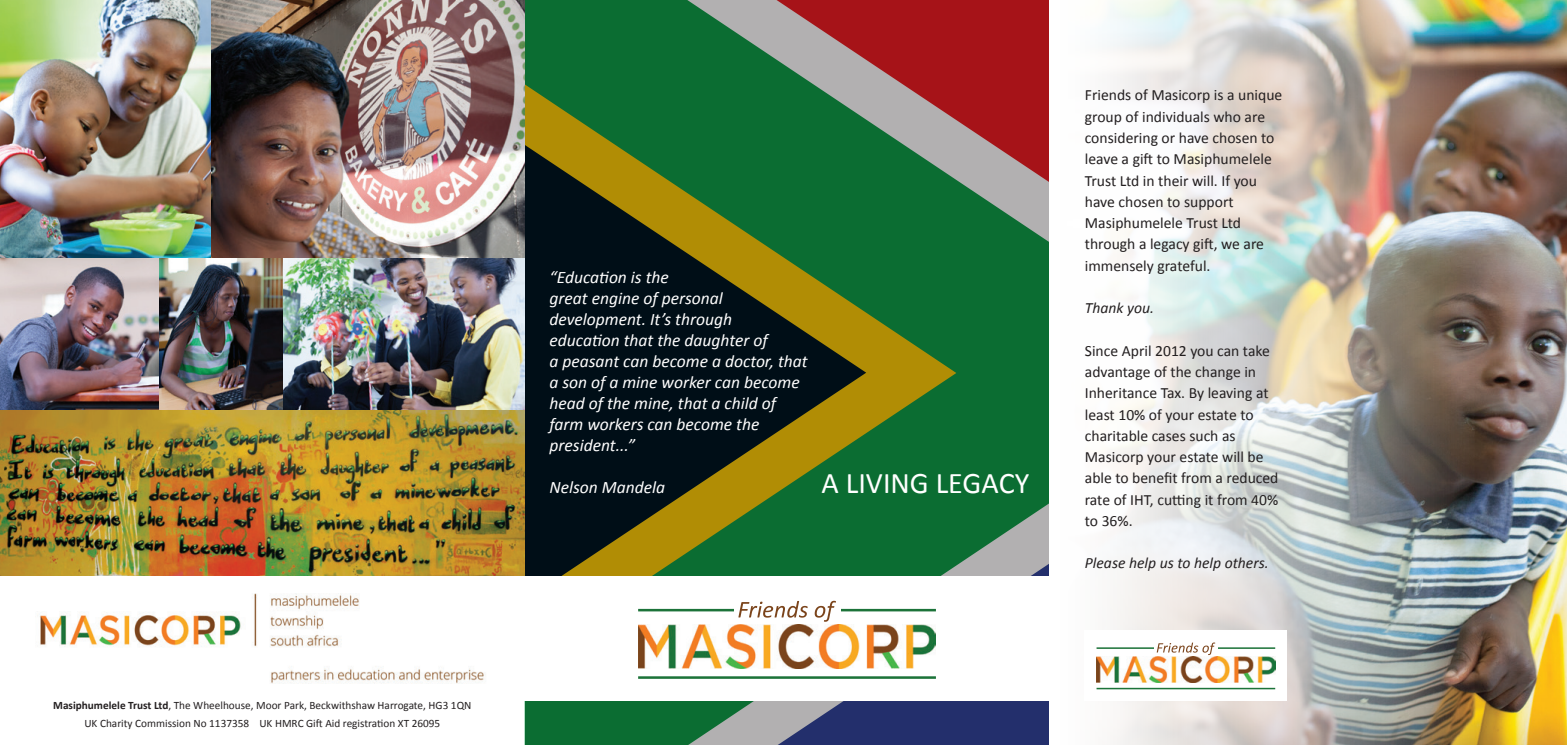
<style>
.page{position:relative;width:1567px;height:745px;background:#fff}
.page>*{position:absolute;margin:0;border:0;box-sizing:border-box;transform-origin:0 0}
.t1{font:30px "Calibri";color:#fff}
.t2{font:italic 17.5px/21px "Calibri";color:#fff}
.t3{font:15.62px/21.2px "Calibri";color:#231f20}
.t4{font:italic 15.62px "Calibri";color:#231f20}
.t5{font:11.25px/18px "Calibri";color:#231f20;text-align:center}
.s1{font-weight:700}
</style>
<div class="page">
<svg style="left:524px;top:0;width:525px;height:744px;background:#355830"></svg>
<img style="left:0;top:0;width:524px;height:576px">
<div style="left:0;top:576px;width:1051px;height:124px;background:#fff"></div>
<img style="left:37px;top:593px;width:447px;height:91px">
<hr style="left:638px;top:608px;width:297px;height:3px;background:#1c7339">
<hr style="left:638px;top:675px;width:297px;height:3px;background:#1c7339">
<img style="left:638px;top:624px;width:297px;height:43px">
<div style="left:734px;top:598px;width:106px;height:24px;background:#fff"></div>
<svg style="left:738px;top:600px;width:97px;height:21px"></svg>
<img style="left:1474px;top:0;width:92px;height:744px">
<img style="left:1110px;top:0;width:364px;height:744px">
<div style="left:1084px;top:629px;width:202px;height:71px;background:#fff"></div>
<hr style="left:1096px;top:647px;width:179px;height:1px;background:#1c7339">
<hr style="left:1096px;top:687px;width:179px;height:2px;background:#1c7339">
<img style="left:1096px;top:656px;width:178px;height:26px">
<div style="left:1153px;top:640px;width:64px;height:15px;background:#fff"></div>
<svg style="left:1156px;top:642px;width:59px;height:12px"></svg>
<p class="t5" style="left:53px;top:695px;width:420px"><span class="s1">Masiphumelele Trust Ltd</span>, The Wheelhouse, Moor Park, Beckwithshaw Harrogate, HG3 1QN<br>UK Charity Commission No 1137358 UK HMRC Gift Aid registration XT 26095</p>
<p class="t2" style="left:549px;top:266px;width:260px">“Education is the<br>great engine of personal development. It’s through<br>education that the daughter of<br>a peasant can become a doctor, that a son of a mine worker can become head of the mine, that a child of farm workers can become the president...”</p>
<p class="t2" style="left:549px;top:476px;width:117px">Nelson Mandela</p>
<h1 class="t1" style="left:821px;top:464px;width:209px">A LIVING LEGACY</h1>
<p class="t3" style="left:1084px;top:84px;width:199px">Friends of Masicorp is a unique group of individuals who are considering or have chosen to leave a gift to Masiphumelele<br>Trust Ltd in their will. If you have chosen to support<br>Masiphumelele Trust Ltd through a legacy gift, we are immensely grateful.</p>
<p class="t4" style="left:1084px;top:298px;width:71px">Thank you.</p>
<p class="t3" style="left:1084px;top:339px;width:195px">Since April 2012 you can take advantage of the change in<br>Inheritance Tax. By leaving at least 10% of your estate to charitable cases such as<br>Masicorp your estate will be able to benefit from a reduced rate of IHT, cutting it from 40% to 36%.</p>
<p class="t4" style="left:1084px;top:553px;width:185px">Please help us to help others.</p>
</div>
